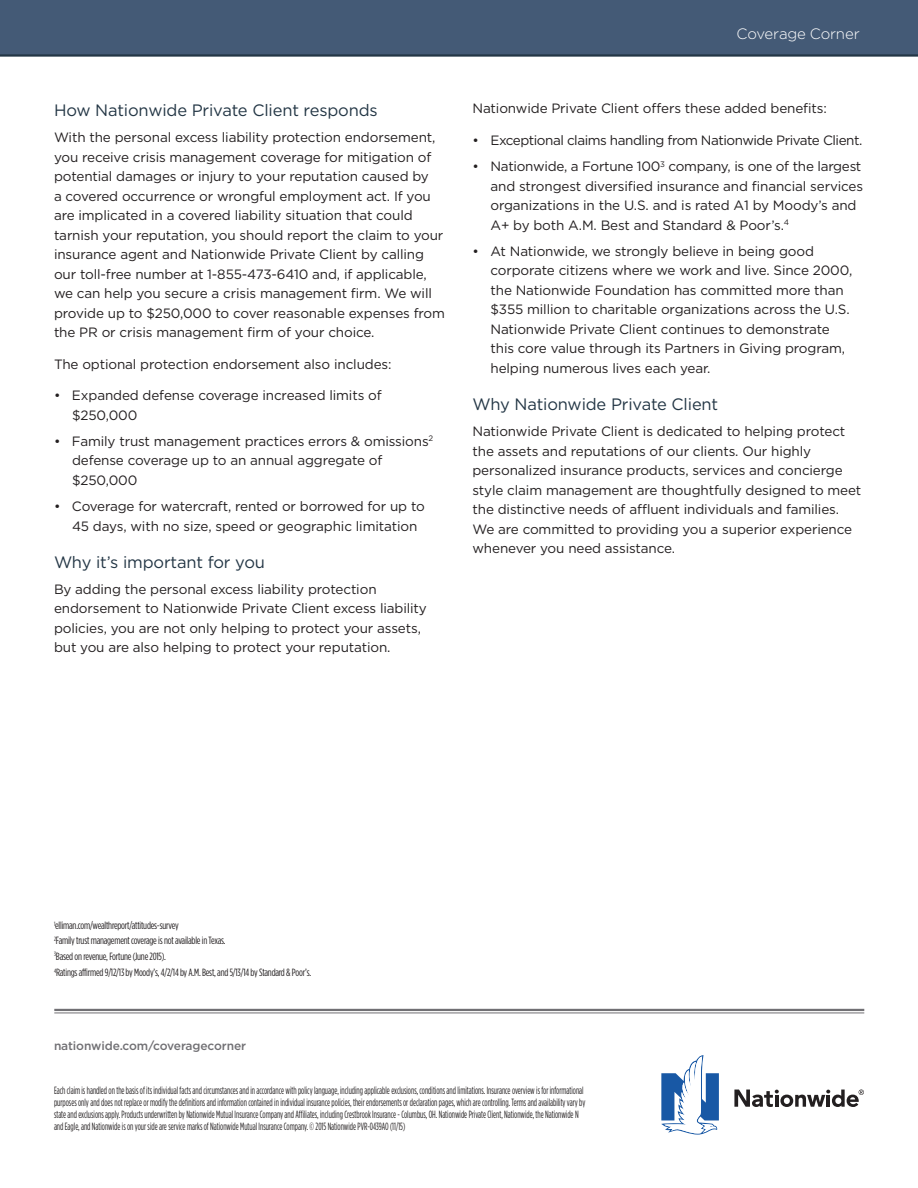
<style>
.page{position:relative;width:918px;height:1188px;background:#fff}
.page>*{position:absolute;margin:0;border:0;box-sizing:border-box;transform-origin:0 0}
.sub_head{font:16.5px "Gotham";letter-spacing:-.01em;color:#233645}
.t1{font:300 15px "Gotham";letter-spacing:-.01em;color:#fff}
.body{font:13.5px/19.5px "Gotham";letter-spacing:-.01em;color:#231f20}
.Bullet{font:13.5px/19.5px "Gotham";letter-spacing:-.01em;color:#231f20}
.Bullet-2{font:13.5px "Gotham";letter-spacing:-.035em;color:#231f20}
.URL{font:500 12px "Gotham";letter-spacing:-.01em;color:#717074}
.footer_copy{font:10.5px/12px "Gotham Condensed";color:#231f20;scale:.82 1}
.body-2{font:10.5px "Gotham Condensed";letter-spacing:-.02em;color:#231f20}
</style>
<div class="page">
<svg style="left:734px;top:1090px;width:130px;height:17px"></svg>
<svg style="left:661px;top:1055px;width:58px;height:80px"></svg>
<hr style="left:54px;top:1009px;width:810px;height:2px;background:#717074">
<hr style="left:54px;top:1013px;width:810px;height:1px;background:#717074">
<div style="left:0;top:0;width:918px;height:54px;background:#445a76"></div>
<hr style="left:0;top:54px;width:918px;height:3px;background:#233645">
<p class="sub_head" style="left:54px;top:99px;width:325px">How Nationwide Private Client responds</p>
<p class="body" style="left:54px;top:127px;width:392px">With the personal excess liability protection endorsement, you receive crisis management coverage for mitigation of potential damages or injury to your reputation caused by<br>a covered occurrence or wrongful employment act. If you are implicated in a covered liability situation that could tarnish your reputation, you should report the claim to your insurance agent and Nationwide Private Client by calling our toll-free number at 1-855-473-6410 and, if applicable, we can help you secure a crisis management firm. We will provide up to $250,000 to cover reasonable expenses from the PR or crisis management firm of your choice.</p>
<p class="body" style="left:54px;top:354px;width:339px">The optional protection endorsement also includes:</p>
<p class="Bullet" style="left:72px;top:385px;width:311px;text-indent:-18px">• Expanded defense coverage increased limits of $250,000</p>
<p class="Bullet" style="left:72px;top:431px;width:363px;text-indent:-18px">• Family trust management practices errors &amp; omissions<sup>2 </sup>defense coverage up to an annual aggregate of $250,000</p>
<p class="Bullet" style="left:72px;top:496px;width:354px;text-indent:-18px">• Coverage for watercraft, rented or borrowed for up to<br>45 days, with no size, speed or geographic limitation</p>
<p class="sub_head" style="left:54px;top:551px;width:213px">Why it’s important for you</p>
<p class="body" style="left:54px;top:579px;width:374px">By adding the personal excess liability protection endorsement to Nationwide Private Client excess liability policies, you are not only helping to protect your assets, but you are also helping to protect your reputation.</p>
<p class="t1" style="left:737px;top:24px;width:125px">Coverage Corner</p>
<p class="body" style="left:472px;top:99px;width:356px">Nationwide Private Client offers these added benefits:</p>
<p class="Bullet-2" style="left:472px;top:131px;width:391px">• Exceptional claims handling from Nationwide Private Client.</p>
<p class="Bullet" style="left:490px;top:156px;width:374px;text-indent:-18px">• Nationwide, a Fortune 100<sup>3</sup> company, is one of the largest and strongest diversified insurance and financial services organizations in the U.S. and is rated A1 by Moody’s and A+ by both A.M. Best and Standard &amp; Poor’s.<sup>4</sup></p>
<p class="Bullet" style="left:490px;top:241px;width:363px;text-indent:-18px">• At Nationwide, we strongly believe in being good corporate citizens where we work and live. Since 2000, the Nationwide Foundation has committed more than $355 million to charitable organizations across the U.S.<br>Nationwide Private Client continues to demonstrate this core value through its Partners in Giving program, helping numerous lives each year.</p>
<p class="sub_head" style="left:472px;top:394px;width:247px">Why Nationwide Private Client</p>
<p class="body" style="left:472px;top:422px;width:390px">Nationwide Private Client is dedicated to helping protect the assets and reputations of our clients. Our highly personalized insurance products, services and concierge style claim management are thoughtfully designed to meet the distinctive needs of affluent individuals and families.<br>We are committed to providing you a superior experience whenever you need assistance.</p>
<p class="body-2" style="left:54px;top:919px;width:126px"><sup>1</sup>elliman.com/wealthreport/attitudes-survey</p>
<p class="body-2" style="left:54px;top:935px;width:173px"><sup>2</sup>Family trust management coverage is not available in Texas.</p>
<p class="body-2" style="left:54px;top:950px;width:114px"><sup>3</sup>Based on revenue, Fortune (June 2015).</p>
<p class="body-2" style="left:54px;top:967px;width:259px"><sup>4</sup>Ratings affirmed 9/12/13 by Moody’s, 4/2/14 by A.M. Best, and 5/13/14 by Standard &amp; Poor’s.</p>
<p class="URL" style="left:54px;top:1038px;width:194px">nationwide.com/coveragecorner</p>
<p class="footer_copy" style="left:54px;top:1084px;width:650px">Each claim is handled on the basis of its individual facts and circumstances and in accordance with policy language, including applicable exclusions, conditions and limitations. Insurance overview is for informational purposes only and does not replace or modify the definitions and information contained in individual insurance policies, their endorsements or declaration pages, which are controlling. Terms and availability vary by state and exclusions apply. Products underwritten by Nationwide Mutual Insurance Company and Affiliates, including Crestbrook Insurance - Columbus, OH. Nationwide Private Client, Nationwide, the Nationwide N and Eagle, and Nationwide is on your side are service marks of Nationwide Mutual Insurance Company. © 2015 Nationwide PVR-0439AO (11/15)</p>
</div>
